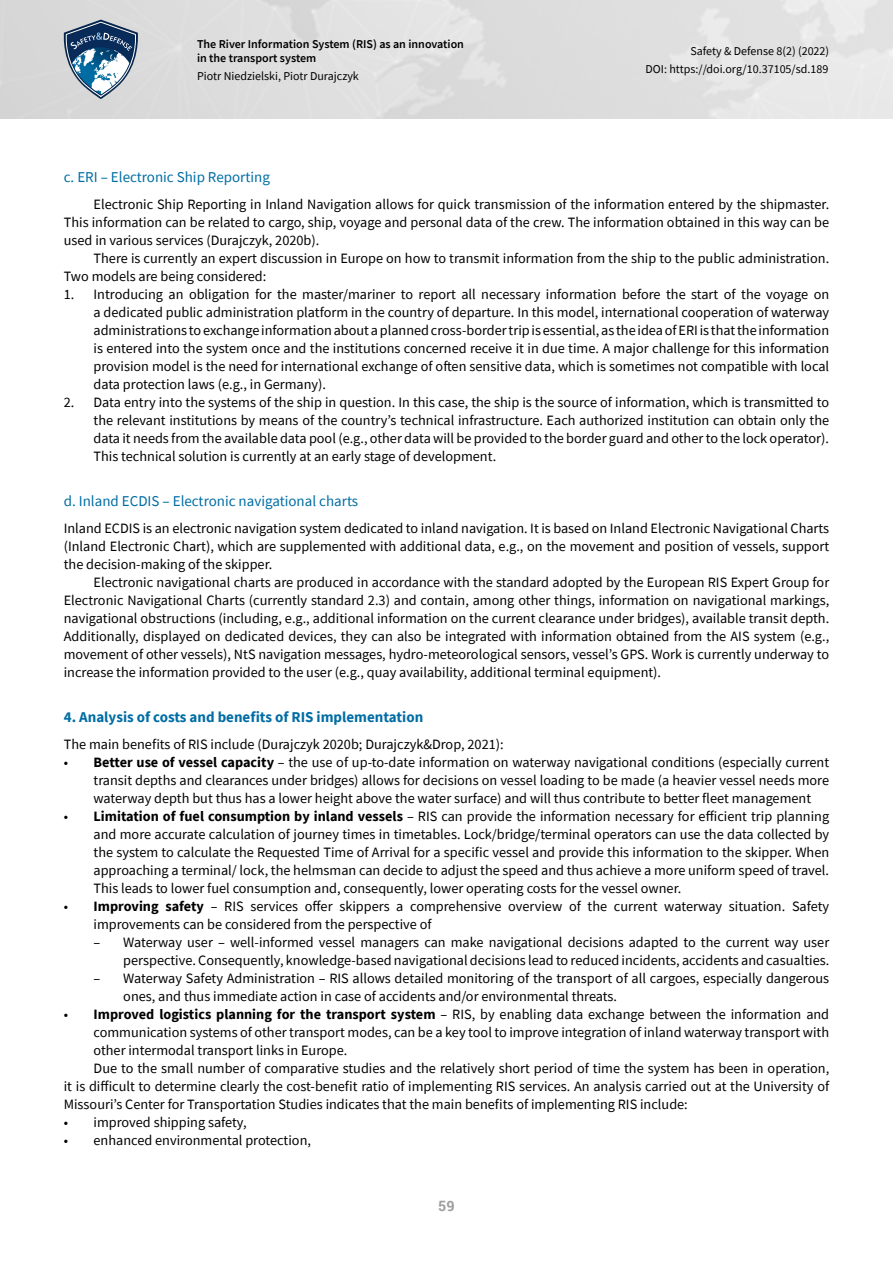
<style>
.page{position:relative;width:893px;height:1263px;background:#fff}
.page>*{position:absolute;margin:0;border:0;box-sizing:border-box;transform-origin:0 0}
.t1{font:15px "Source Sans Pro";color:#006da4}
.t2{font:700 15px "Source Sans Pro";color:#006da4}
.t3{font:14.25px/18px "Source Sans Pro";color:#000;text-align:justify}
.t4{font:700 14.25px "Roboto";color:#9c9e9f}
.t5{font:12px/18px "Source Sans Pro";color:#000;text-align:right}
.t6{font:600 12px/14.4px "Source Sans Pro";color:#000}
.s1{font-weight:700}
</style>
<div class="page">
<svg style="left:64px;top:20px;width:74px;height:79px;background:#7d94aa"></svg>
<p class="t6" style="left:197px;top:36px;width:268px">The River Information System (RIS) as an innovation in the transport system</p>
<p class="t5" style="left:197px;top:67px;width:163px">Piotr Niedzielski, Piotr Durajczyk</p>
<p class="t5" style="left:645px;top:42px;width:185px">Safety &amp; Defense 8(2) (2022)<br>DOI: https://doi.org/10.37105/sd.189</p>
<p class="t1" style="left:64px;top:167px;width:208px">c. ERI – Electronic Ship Reporting</p>
<p class="t3" style="left:64px;top:195px;width:767px;text-indent:30px">Electronic Ship Reporting in Inland Navigation allows for quick transmission of the information entered by the shipmaster.<br>This information can be related to cargo, ship, voyage and personal data of the crew. The information obtained in this way can be used in various services (Durajczyk, 2020b).</p>
<p class="t3" style="left:64px;top:249px;width:767px;text-indent:30px">There is currently an expert discussion in Europe on how to transmit information from the ship to the public administration.<br>Two models are being considered:</p>
<p class="t3" style="left:94px;top:285px;width:737px;text-indent:-30px">1. Introducing an obligation for the master/mariner to report all necessary information before the start of the voyage on a dedicated public administration platform in the country of departure. In this model, international cooperation of waterway administrations to exchange information about aplanned cross-border trip is essential, as the idea of ERI is that the information is entered into the system once and the institutions concerned receive it in due time. A major challenge for this information provision model is the need for international exchange of often sensitive data, which is sometimes not compatible with local data protection laws (e.g., in Germany).</p>
<p class="t3" style="left:94px;top:393px;width:737px;text-indent:-30px">2. Data entry into the systems of the ship in question. In this case, the ship is the source of information, which is transmitted to the relevant institutions by means of the country’s technical infrastructure. Each authorized institution can obtain only the data it needs from the available data pool (e.g., other data will be provided to the border guard and other to the lock operator).<br>This technical solution is currently at an early stage of development.</p>
<p class="t1" style="left:64px;top:491px;width:296px">d. Inland ECDIS – Electronic navigational charts</p>
<p class="t3" style="left:64px;top:519px;width:767px">Inland ECDIS is an electronic navigation system dedicated to inland navigation. It is based on Inland Electronic Navigational Charts (Inland Electronic Chart), which are supplemented with additional data, e.g., on the movement and position of vessels, support the decision-making of the skipper.</p>
<p class="t3" style="left:64px;top:573px;width:767px;text-indent:30px">Electronic navigational charts are produced in accordance with the standard adopted by the European RIS Expert Group for Electronic Navigational Charts (currently standard 2.3) and contain, among other things, information on navigational markings, navigational obstructions (including, e.g., additional information on the current clearance under bridges), available transit depth.<br>Additionally, displayed on dedicated devices, they can also be integrated with information obtained from the AIS system (e.g., movement of other vessels), NtS navigation messages, hydro-meteorological sensors, vessel’s GPS. Work is currently underway to increase the information provided to the user (e.g., quay availability, additional terminal equipment).</p>
<p class="t2" style="left:64px;top:707px;width:361px">4. Analysis of costs and benefits of RIS implementation</p>
<p class="t3" style="left:64px;top:735px;width:441px">The main benefits of RIS include (Durajczyk 2020b; Durajczyk&amp;Drop, 2021):</p>
<p class="t3" style="left:94px;top:753px;width:737px;text-indent:-30px">• <span class="s1">Better use of vessel capacity</span> – the use of up-to-date information on waterway navigational conditions (especially current transit depths and clearances under bridges) allows for decisions on vessel loading to be made (a heavier vessel needs more waterway depth but thus has a lower height above the water surface) and will thus contribute to better fleet management</p>
<p class="t3" style="left:94px;top:807px;width:737px;text-indent:-30px">• <span class="s1">Limitation of fuel consumption by inland vessels</span> – RIS can provide the information necessary for efficient trip planning and more accurate calculation of journey times in timetables. Lock/bridge/terminal operators can use the data collected by the system to calculate the Requested Time of Arrival for a specific vessel and provide this information to the skipper. When approaching a terminal/ lock, the helmsman can decide to adjust the speed and thus achieve a more uniform speed of travel.<br>This leads to lower fuel consumption and, consequently, lower operating costs for the vessel owner.</p>
<p class="t3" style="left:94px;top:897px;width:737px;text-indent:-30px">• <span class="s1">Improving safety</span> – RIS services offer skippers a comprehensive overview of the current waterway situation. Safety improvements can be considered from the perspective of</p>
<p class="t3" style="left:94px;top:933px;width:737px;text-align:right">– Waterway user – well-informed vessel managers can make navigational decisions adapted to the current way user perspective. Consequently, knowledge-based navigational decisions lead to reduced incidents, accidents and casualties.</p>
<p class="t3" style="left:123px;top:969px;width:707px;text-indent:-30px">– Waterway Safety Administration – RIS allows detailed monitoring of the transport of all cargoes, especially dangerous ones, and thus immediate action in case of accidents and/or environmental threats.</p>
<p class="t3" style="left:64px;top:1005px;width:767px">• <span class="s1">Improved logistics planning for the transport system</span> – RIS, by enabling data exchange between the information and</p>
<p class="t3" style="left:94px;top:1023px;width:737px">communication systems of other transport modes, can be a key tool to improve integration of inland waterway transport with</p>
<p class="t3" style="left:94px;top:1041px;width:255px">other intermodal transport links in Europe.</p>
<p class="t3" style="left:94px;top:1059px;width:737px">Due to the small number of comparative studies and the relatively short period of time the system has been in operation,</p>
<p class="t3" style="left:64px;top:1077px;width:767px">it is difficult to determine clearly the cost-benefit ratio of implementing RIS services. An analysis carried out at the University of</p>
<p class="t3" style="left:64px;top:1095px;width:626px">Missouri’s Center for Transportation Studies indicates that the main benefits of implementing RIS include:</p>
<p class="t3" style="left:64px;top:1113px;width:184px">• improved shipping safety,</p>
<p class="t3" style="left:64px;top:1131px;width:249px">• enhanced environmental protection,</p>
<p class="t4" style="left:438px;top:1196px;width:18px">59</p>
</div>
